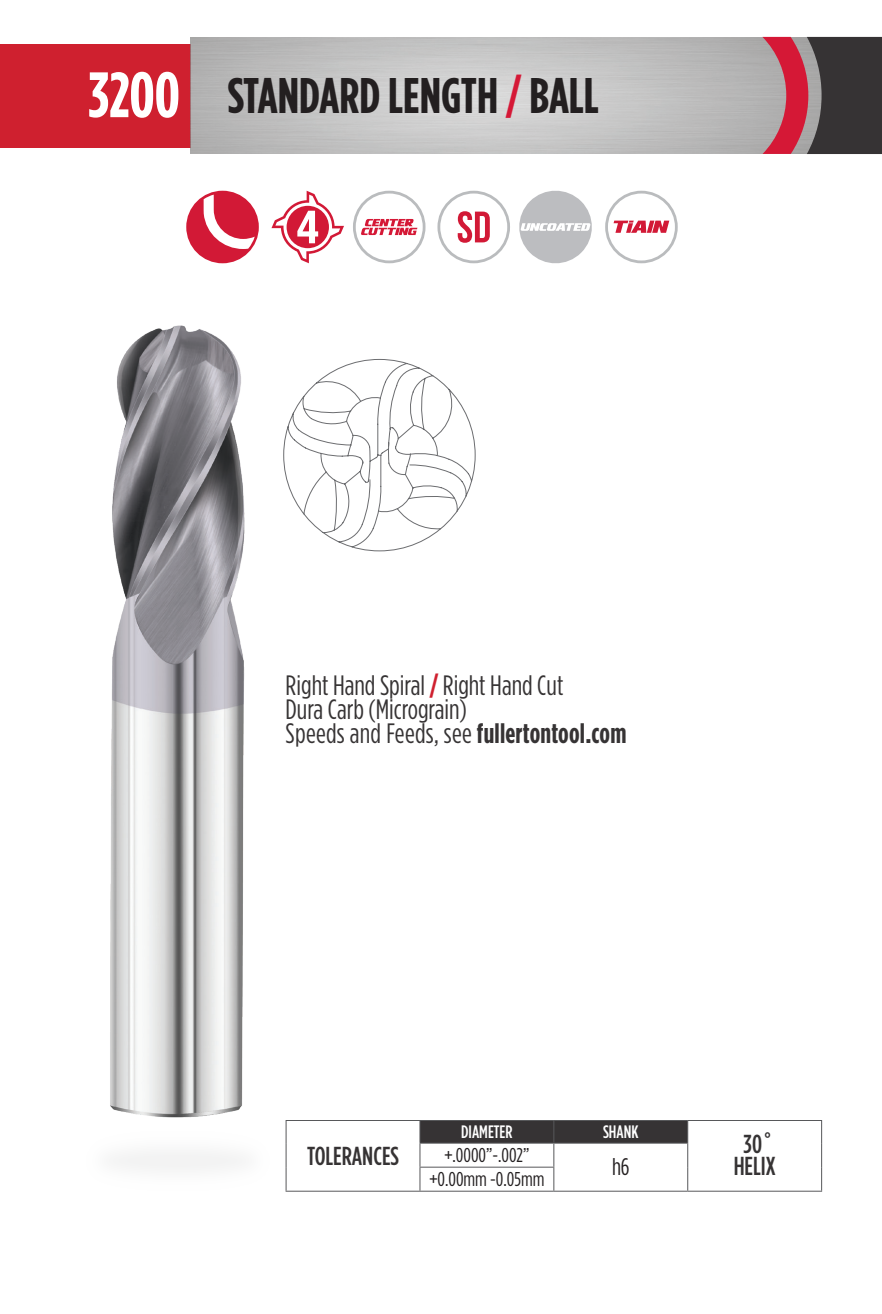
<style>
.page{position:relative;width:882px;height:1314px;background:#fff}
.page>*{position:absolute;margin:0;border:0;box-sizing:border-box;transform-origin:0 0}
.t1{font:700 50px "Gotham Condensed";color:#231f20}
.t2{font:28px/24px "Gotham Condensed";color:#363334}
.t3{font:500 26px/22.4px "Gotham Condensed";color:#363334;text-align:center}
.t4{font:24px "Gotham Condensed";color:#231f20}
.t5{font:20px "Gotham Condensed";color:#231f20}
.t6{font:500 18px "Gotham Condensed";color:#fff}
.s1{font-size:64px;color:#fff}
.s2{color:#d51836}
.s3{font-weight:700;color:#cf202f}
.s4{font-weight:700}
</style>
<div class="page">
<div style="left:0;top:44px;width:191px;height:104px;background:#cf202f"></div>
<img style="left:190px;top:37px;width:572px;height:117px">
<svg style="left:762px;top:37px;width:120px;height:117px"></svg>
<img style="left:110px;top:325px;width:135px;height:820px">
<svg style="left:283px;top:359px;width:193px;height:193px"></svg>
<hr style="left:286px;top:1120px;width:134px;height:1px;background:#57585a">
<hr style="left:420px;top:1120px;width:134px;height:1px;background:#57585a">
<hr style="left:554px;top:1120px;width:134px;height:1px;background:#57585a">
<hr style="left:688px;top:1120px;width:134px;height:1px;background:#57585a">
<svg style="left:286px;top:1121px;width:1px;height:70px"></svg>
<svg style="left:821px;top:1121px;width:1px;height:70px"></svg>
<svg style="left:419px;top:1121px;width:269px;height:70px"></svg>
<hr style="left:286px;top:1191px;width:134px;height:1px;background:#57585a">
<hr style="left:420px;top:1191px;width:134px;height:1px;background:#57585a">
<hr style="left:554px;top:1191px;width:134px;height:1px;background:#57585a">
<hr style="left:688px;top:1191px;width:134px;height:1px;background:#57585a">
<svg style="left:353px;top:191px;width:73px;height:72px"></svg>
<svg style="left:519px;top:190px;width:73px;height:74px"></svg>
<svg style="left:271px;top:191px;width:73px;height:72px"></svg>
<svg style="left:437px;top:191px;width:73px;height:72px"></svg>
<svg style="left:605px;top:191px;width:73px;height:72px"></svg>
<div style="left:186px;top:191px;width:73px;height:72px;background:#d21936;border-radius:50%"></div>
<svg style="left:204px;top:195px;width:51px;height:54px"></svg>
<h1 class="t1" style="left:88px;top:68px;width:512px"><span class="s1">3200</span> STANDARD LENGTH <span class="s2">/</span> BALL</h1>
<p class="t2" style="left:286px;top:673px;width:343px">Right Hand Spiral <span class="s3">/</span> Right Hand Cut<br>Dura Carb (Micrograin)<br>Speeds and Feeds, see <span class="s4">fullertontool.com</span></p>
<p class="t3" style="left:307px;top:1144px;width:94px">TOLERANCES</p>
<p class="t6" style="left:461px;top:1122px;width:53px">DIAMETER</p>
<p class="t6" style="left:603px;top:1122px;width:37px">SHANK</p>
<p class="t3" style="left:734px;top:1132px;width:43px">30˚<br>HELIX</p>
<p class="t5" style="left:444px;top:1144px;width:86px">+.0000”-.002”</p>
<p class="t4" style="left:612px;top:1154px;width:19px">h6</p>
<p class="t5" style="left:429px;top:1169px;width:117px">+0.00mm -0.05mm</p>
</div>
